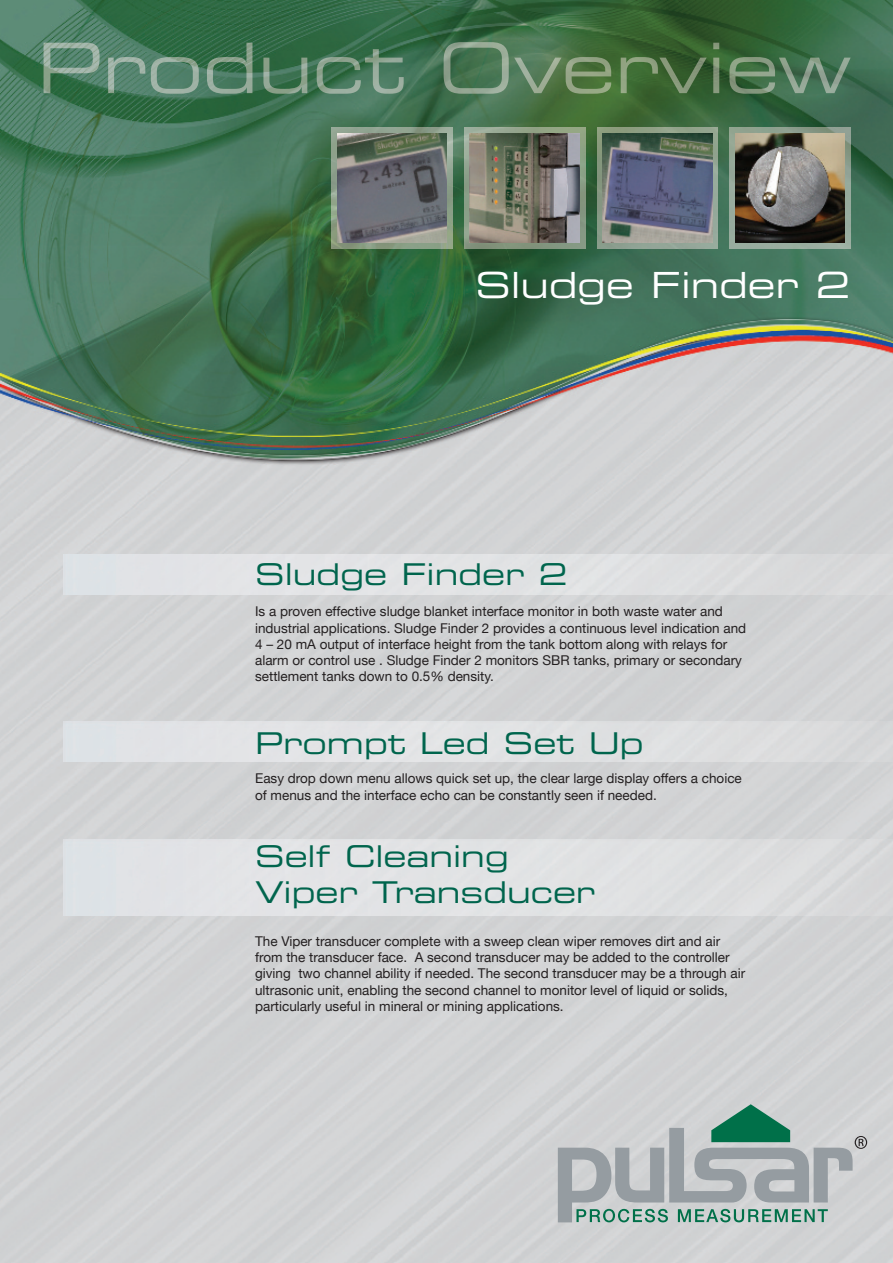
<style>
.page{position:relative;width:893px;height:1263px;background:#fff}
.page>*{position:absolute;margin:0;border:0;box-sizing:border-box;transform-origin:0 0}
.t1{font:36px "Eurostile Extended Two";color:#fff}
.t2{font:30px/36px "Eurostile Extended Two";color:#00654d}
.t3{font:13.5px/16.2px "Helvetica Neue";color:#231f20}
</style>
<div class="page">
<img style="left:0;top:0;width:893px;height:1263px">
<svg style="left:558px;top:1104px;width:309px;height:118px;background:#acb9b8"></svg>
<img style="left:44px;top:42px;width:807px;height:52px">
<img style="left:332px;top:128px;width:120px;height:120px">
<img style="left:337px;top:133px;width:110px;height:110px">
<img style="left:464px;top:128px;width:121px;height:120px">
<img style="left:470px;top:133px;width:109px;height:110px">
<img style="left:597px;top:128px;width:121px;height:120px">
<img style="left:602px;top:133px;width:110px;height:110px">
<img style="left:730px;top:128px;width:120px;height:120px">
<img style="left:735px;top:133px;width:110px;height:110px">
<img style="left:64px;top:554px;width:829px;height:41px">
<img style="left:64px;top:721px;width:829px;height:41px">
<img style="left:64px;top:839px;width:829px;height:77px">
<h1 class="t1" style="left:475px;top:272px;width:377px">Sludge Finder 2</h1>
<h2 class="t2" style="left:255px;top:559px;width:314px">Sludge Finder 2</h2>
<p class="t3" style="left:255px;top:604px;width:493px">Is a proven effective sludge blanket interface monitor in both waste water and industrial applications. Sludge Finder 2 provides a continuous level indication and 4 – 20 mA output of interface height from the tank bottom along with relays for alarm or control use . Sludge Finder 2 monitors SBR tanks, primary or secondary settlement tanks down to 0.5% density.</p>
<h2 class="t2" style="left:255px;top:728px;width:390px">Prompt Led Set Up</h2>
<p class="t3" style="left:255px;top:771px;width:488px">Easy drop down menu allows quick set up, the clear large display offers a choice of menus and the interface echo can be constantly seen if needed.</p>
<h2 class="t2" style="left:255px;top:841px;width:342px">Self Cleaning<br>Viper Transducer</h2>
<p class="t3" style="left:255px;top:934px;width:492px">The Viper transducer complete with a sweep clean wiper removes dirt and air from the transducer face. A second transducer may be added to the controller giving two channel ability if needed. The second transducer may be a through air ultrasonic unit, enabling the second channel to monitor level of liquid or solids, particularly useful in mineral or mining applications.</p>
</div>
